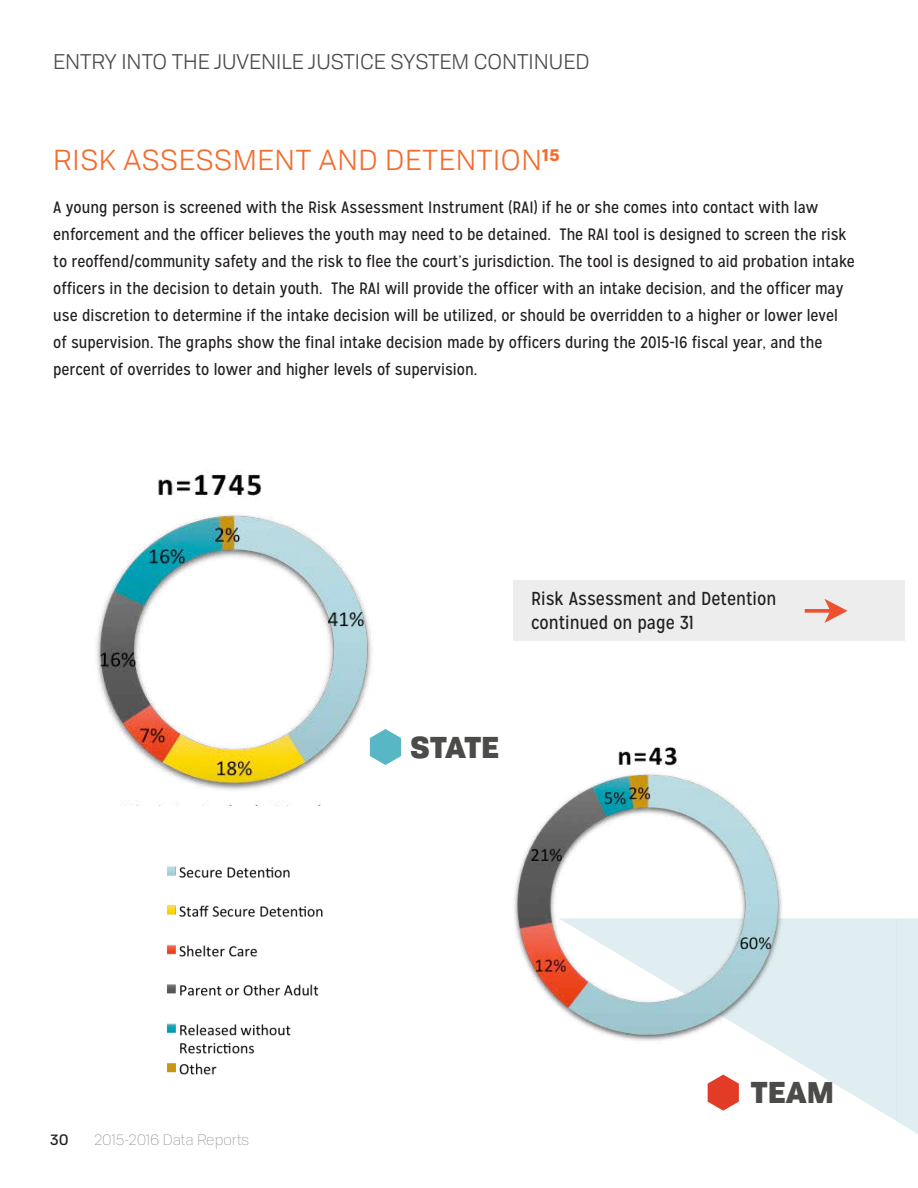
<style>
.page{position:relative;width:918px;height:1188px;background:#fff}
.page>*{position:absolute;margin:0;border:0;box-sizing:border-box;transform-origin:0 0}
.t1{font:900 29.1px "Tofino";letter-spacing:-.005em;color:#4b4b49}
.t2{font:28.5px "Tofino";letter-spacing:.025em;color:#f36c2e}
.t3{font:21px "Tofino";color:#4b4b49}
.t4{font:18.75px/24px "Mission Gothic";color:#231f20}
.t5{font:16.5px/27px "Mission Gothic";color:#231f20}
.t6{font:300 15px "Tofino";color:#938f8e}
.t7{font:15px "Tofino";color:#231f20}
</style>
<div class="page">
<svg style="left:707px;top:918px;width:190px;height:203px;fill:#e0eef1"></svg>
<div style="left:897px;top:918px;width:21px;height:216px;background:#e0eef1"></div>
<img style="left:96px;top:471px;width:276px;height:334px">
<img style="left:513px;top:746px;width:343px;height:333px">
<img style="left:167px;top:866px;width:156px;height:209px">
<svg style="left:370px;top:729px;width:31px;height:36px"></svg>
<svg style="left:708px;top:1075px;width:31px;height:36px"></svg>
<div style="left:513px;top:580px;width:392px;height:61px;background:#ededed"></div>
<svg style="left:805px;top:599px;width:42px;height:24px"></svg>
<p class="t3" style="left:53px;top:47px;width:538px">ENTRY INTO THE JUVENILE JUSTICE SYSTEM CONTINUED</p>
<h2 class="t2" style="left:53px;top:139px;width:508px">RISK ASSESSMENT AND DETENTION<sup>15</sup></h2>
<p class="t5" style="left:53px;top:194px;width:803px">A young person is screened with the Risk Assessment Instrument (RAI) if he or she comes into contact with law enforcement and the officer believes the youth may need to be detained. The RAI tool is designed to screen the risk to reoffend/community safety and the risk to flee the court’s jurisdiction. The tool is designed to aid probation intake officers in the decision to detain youth. The RAI will provide the officer with an intake decision, and the officer may use discretion to determine if the intake decision will be utilized, or should be overridden to a higher or lower level of supervision. The graphs show the final intake decision made by officers during the 2015-16 fiscal year, and the percent of overrides to lower and higher levels of supervision.</p>
<p class="t7" style="left:50px;top:1128px;width:20px">30</p>
<p class="t6" style="left:94px;top:1129px;width:156px">2015-2016 Data Reports</p>
<p class="t4" style="left:531px;top:586px;width:247px">Risk Assessment and Detention continued on page 31</p>
<h1 class="t1" style="left:410px;top:722px;width:91px">STATE</h1>
<h1 class="t1" style="left:751px;top:1068px;width:85px">TEAM</h1>
</div>
